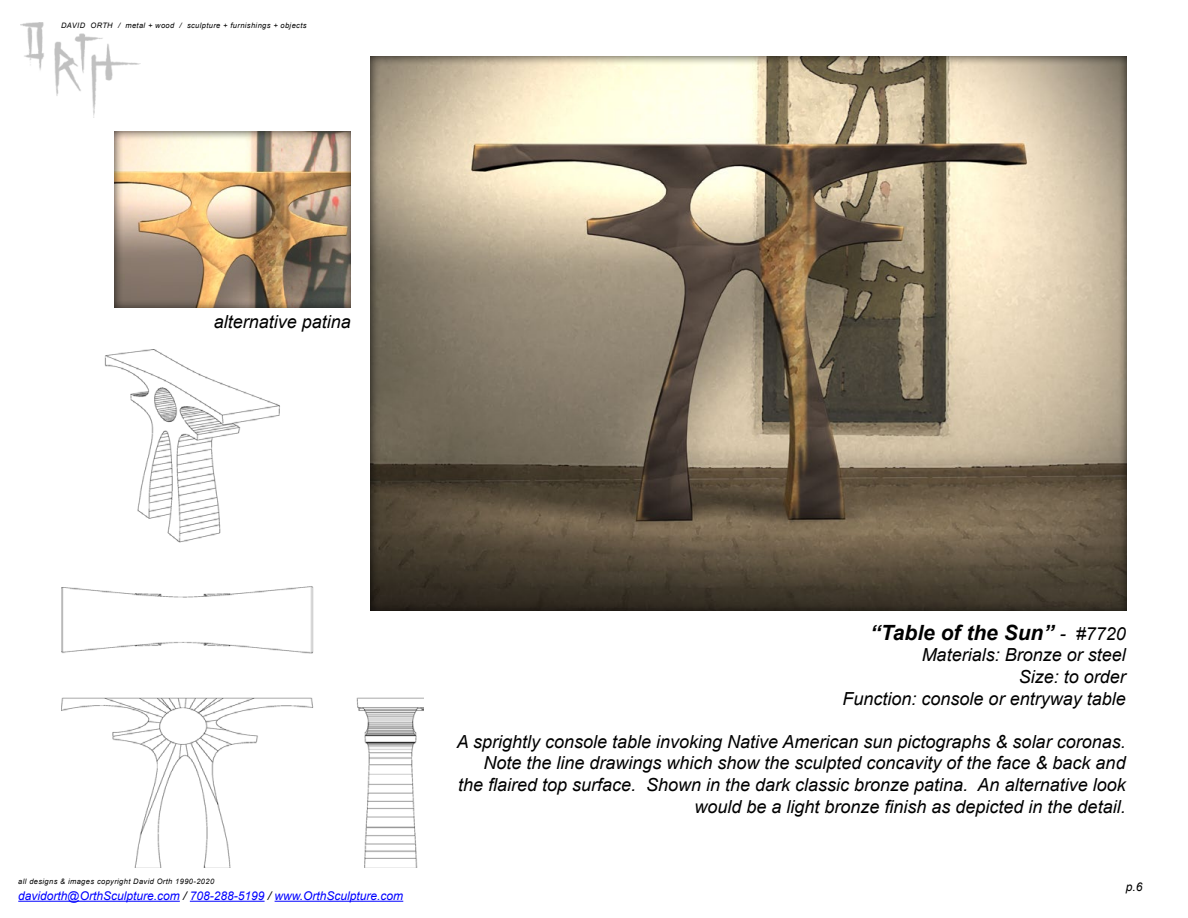
<style>
.page{position:relative;width:1188px;height:918px;background:#fff}
.page>*{position:absolute;margin:0;border:0;box-sizing:border-box;transform-origin:0 0}
.t1{font:italic 700 21px "Arial";color:#000}
.t2{font:italic 18px/21.6px "Arial";color:#000;text-align:right}
.t3{font:italic 12px "Arial";color:#00f}
.t4{font:italic 12px "Arial";color:#000}
.t5{font:italic 7.5px "Arial";letter-spacing:.05em;color:#000}
.s1{color:#000}
.s2{font-weight:400;font-size:18px}
</style>
<div class="page">
<img style="left:20px;top:23px;width:120px;height:94px">
<hr style="left:18px;top:901px;width:162px;height:1px;background:#00f">
<hr style="left:190px;top:901px;width:75px;height:1px;background:#00f">
<hr style="left:275px;top:901px;width:128px;height:1px;background:#00f">
<img style="left:61px;top:349px;width:363px;height:518px">
<div style="left:358px;top:46px;width:783px;height:567px;background:#000;opacity:.75"></div>
<div style="left:102px;top:121px;width:263px;height:189px;background:#000;opacity:.75"></div>
<p class="t5" style="left:61px;top:21px;width:247px">DAVID ORTH / metal + wood / sculpture + furnishings + objects</p>
<p class="t2" style="left:214px;top:311px;width:139px">alternative patina</p>
<p class="t5" style="left:18px;top:876px;width:197px">all designs &amp; images copyright David Orth 1990-2020</p>
<p class="t3" style="left:18px;top:888px;width:387px">davidorth@OrthSculpture.com <span class="s1">/</span> 708-288-5199 <span class="s1">/</span> www.OrthSculpture.com</p>
<p class="t1" style="left:870px;top:619px;width:257px">“Table of the Sun” <span class="s2">- #7720</span></p>
<p class="t2" style="left:843px;top:645px;width:285px">Materials: Bronze or steel<br>Size: to order<br>Function: console or entryway table</p>
<p class="t2" style="left:457px;top:731px;width:670px">A sprightly console table invoking Native American sun pictographs &amp; solar coronas.<br>Note the line drawings which show the sculpted concavity of the face &amp; back and the flaired top surface. Shown in the dark classic bronze patina. An alternative look would be a light bronze finish as depicted in the detail.</p>
<p class="t4" style="left:1126px;top:879px;width:18px">p.6</p>
</div>
